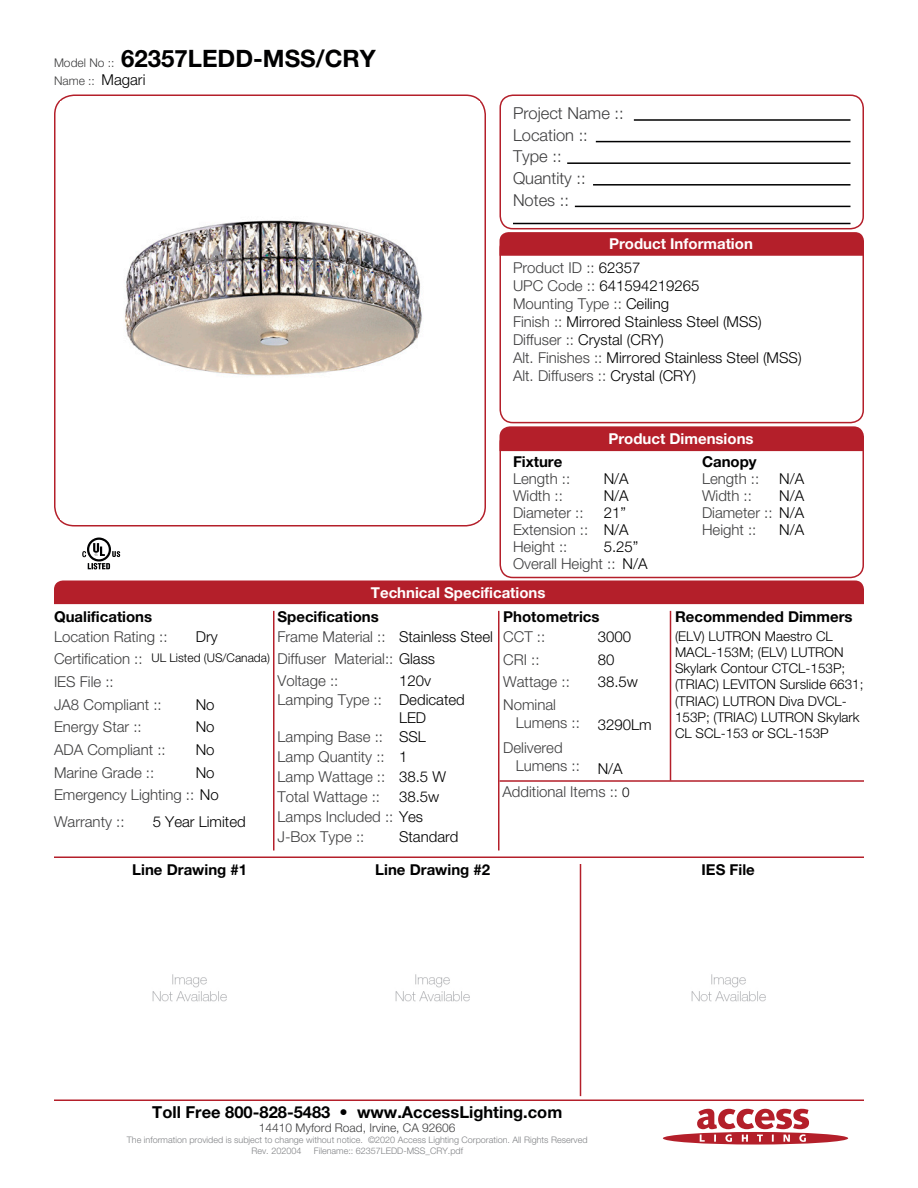
<style>
.page{position:relative;width:918px;height:1188px;background:#fff}
.page>*{position:absolute;margin:0;border:0;box-sizing:border-box;transform-origin:0 0}
.t1{font:700 24px "Helvetica Neue LT Std";color:#000001}
.Left_Justify{font:300 16.5px "Helvetica Neue LT Std";color:#3e3e3f}
.t2{font:700 16.5px "Helvetica Neue LT Std";color:#000001}
.Left_Justify-2{font:300 15px/18px "Helvetica Neue LT Std";color:#3e3e3f}
.Left_Justify-3{font:300 15px/18px "Helvetica Neue LT Std";color:#000001}
.Left_Justify-4{font:700 15px "Helvetica Neue LT Std";color:#000001}
.t3{font:700 15px "Helvetica Neue LT Std";color:#fff}
.Left_Justify-5{font:300 13.5px/16.2px "Helvetica Neue LT Std";color:#000001}
.t4{font:300 12px "Helvetica Neue LT Std";color:#3e3e3f}
.Left_Justify-6{font:300 12px "Helvetica Neue LT Std";color:#000001}
.t5{font:300 9px "Helvetica Neue LT Std";color:#808285}
.s1{font-weight:300;font-size:12px;color:#3e3e3f}
.s2{font-size:15px;color:#000001}
.s3{color:#000001}
.s4{color:#3e3e3f}
.s5{font-size:13.5px;color:#000001}
</style>
<div class="page">
<svg style="left:663px;top:1109px;width:185px;height:36px"></svg>
<div style="left:499px;top:94px;width:365px;height:135px;border:2px solid #b41f2a;border-radius:13px"></div>
<div style="left:499px;top:235px;width:365px;height:188px;border:2px solid #b41f2a;border-radius:13px"></div>
<div style="left:499px;top:430px;width:365px;height:148px;border:2px solid #b41f2a;border-radius:13px"></div>
<hr style="left:634px;top:119px;width:217px;height:2px;background:#000001">
<hr style="left:596px;top:141px;width:254px;height:1px;background:#000001">
<hr style="left:593px;top:184px;width:258px;height:2px;background:#000001">
<hr style="left:567px;top:162px;width:283px;height:2px;background:#000001">
<hr style="left:575px;top:206px;width:275px;height:1px;background:#000001">
<hr style="left:513px;top:223px;width:337px;height:1px;background:#000001">
<svg style="left:500px;top:232px;width:364px;height:24px;background:#b5232d"></svg>
<div style="left:500px;top:426px;width:364px;height:25px;background:#b41f2a"></div>
<div style="left:54px;top:580px;width:810px;height:24px;background:#b41f2a"></div>
<hr style="left:54px;top:856px;width:810px;height:2px;background:#b41f2a">
<hr style="left:54px;top:1100px;width:810px;height:1px;background:#b41f2a">
<hr style="left:670px;top:611px;width:1px;height:170px;background:#b41f2a">
<hr style="left:580px;top:864px;width:1px;height:232px;background:#b41f2a">
<hr style="left:498px;top:611px;width:2px;height:239px;background:#b41f2a">
<hr style="left:273px;top:611px;width:1px;height:239px;background:#b41f2a">
<div style="left:54px;top:94px;width:432px;height:432px;border:2px solid #b41f2a;border-radius:20px"></div>
<hr style="left:500px;top:780px;width:364px;height:2px;background:#b41f2a">
<img style="left:61px;top:220px;width:418px;height:300px">
<svg style="left:82px;top:538px;width:39px;height:32px"></svg>
<img style="left:152px;top:974px;width:75px;height:28px">
<img style="left:395px;top:974px;width:75px;height:28px">
<img style="left:691px;top:974px;width:75px;height:28px">
<p class="t1" style="left:54px;top:44px;width:323px"><span class="s1">Model No ::</span> 62357LEDD-MSS/CRY</p>
<p class="t4" style="left:54px;top:73px;width:93px">Name :: <span class="s2">Magari</span></p>
<p class="Left_Justify" style="left:513px;top:103px;width:112px">Project Name ::</p>
<p class="Left_Justify" style="left:513px;top:125px;width:76px">Location ::</p>
<p class="Left_Justify" style="left:513px;top:146px;width:50px">Type ::</p>
<p class="Left_Justify" style="left:513px;top:168px;width:74px">Quantity ::</p>
<p class="Left_Justify" style="left:513px;top:190px;width:57px">Notes ::</p>
<p class="t3" style="left:609px;top:235px;width:145px">Product Information</p>
<p class="Left_Justify-2" style="left:513px;top:259px;width:129px">Product ID :: <span class="s3">62357</span></p>
<p class="Left_Justify-3" style="left:513px;top:277px;width:188px"><span class="s4">UPC Code ::</span> 641594219265</p>
<p class="Left_Justify-2" style="left:513px;top:295px;width:158px">Mounting Type :: <span class="s3">Ceiling</span></p>
<p class="Left_Justify-3" style="left:513px;top:313px;width:250px"><span class="s4">Finish ::</span> Mirrored Stainless Steel (MSS)</p>
<p class="Left_Justify-3" style="left:513px;top:331px;width:152px"><span class="s4">Diffuser ::</span> Crystal (CRY)</p>
<p class="Left_Justify-3" style="left:513px;top:349px;width:290px"><span class="s4">Alt. Finishes ::</span> Mirrored Stainless Steel (MSS)</p>
<p class="Left_Justify-2" style="left:513px;top:367px;width:185px">Alt. Diffusers :: <span class="s3">Crystal (CRY)</span></p>
<p class="t3" style="left:608px;top:429px;width:147px">Product Dimensions</p>
<p class="Left_Justify-4" style="left:513px;top:453px;width:51px">Fixture</p>
<p class="Left_Justify-4" style="left:702px;top:453px;width:56px">Canopy</p>
<p class="Left_Justify-2" style="left:513px;top:470px;width:59px">Length ::</p>
<p class="Left_Justify-3" style="left:604px;top:470px;width:27px">N/A</p>
<p class="Left_Justify-2" style="left:702px;top:470px;width:59px">Length ::</p>
<p class="Left_Justify-3" style="left:779px;top:470px;width:27px">N/A</p>
<p class="Left_Justify-2" style="left:513px;top:487px;width:51px">Width ::</p>
<p class="Left_Justify-2" style="left:513px;top:537px;width:56px">Height ::</p>
<p class="Left_Justify-3" style="left:604px;top:487px;width:27px">N/A</p>
<p class="Left_Justify-3" style="left:604px;top:537px;width:36px">5.25”</p>
<p class="Left_Justify-3" style="left:779px;top:487px;width:27px">N/A</p>
<p class="Left_Justify-2" style="left:702px;top:487px;width:51px">Width ::</p>
<p class="Left_Justify-3" style="left:604px;top:503px;width:24px">21”</p>
<p class="Left_Justify-2" style="left:702px;top:503px;width:104px">Diameter :: <span class="s3">N/A</span></p>
<p class="Left_Justify-3" style="left:604px;top:520px;width:27px">N/A</p>
<p class="Left_Justify-3" style="left:779px;top:520px;width:27px">N/A</p>
<p class="Left_Justify-2" style="left:513px;top:503px;width:72px">Diameter ::</p>
<p class="Left_Justify-2" style="left:513px;top:520px;width:77px">Extension ::</p>
<p class="Left_Justify-2" style="left:702px;top:520px;width:56px">Height ::</p>
<p class="Left_Justify-2" style="left:513px;top:554px;width:104px">Overall Height ::</p>
<p class="Left_Justify-3" style="left:622px;top:554px;width:27px">N/A</p>
<p class="t3" style="left:371px;top:583px;width:176px">Technical Specifications</p>
<p class="Left_Justify-4" style="left:54px;top:607px;width:100px">Qualifications</p>
<p class="Left_Justify-4" style="left:503px;top:607px;width:98px">Photometrics</p>
<p class="Left_Justify-4" style="left:675px;top:607px;width:179px">Recommended Dimmers</p>
<p class="Left_Justify-4" style="left:278px;top:607px;width:103px">Specifications</p>
<p class="Left_Justify-3" style="left:399px;top:627px;width:95px">Stainless Steel</p>
<p class="Left_Justify-3" style="left:399px;top:671px;width:33px">120v</p>
<p class="Left_Justify-3" style="left:196px;top:627px;width:23px">Dry</p>
<p class="Left_Justify-3" style="left:598px;top:627px;width:35px">3000</p>
<p class="Left_Justify-5" style="left:675px;top:628px;width:190px">(ELV) LUTRON Maestro CL<br>MACL-153M; (ELV) LUTRON<br>Skylark Contour CTCL-153P; (TRIAC) LEVITON Surslide 6631; (TRIAC) LUTRON Diva DVCL-<br>153P; (TRIAC) LUTRON Skylark<br>CL SCL-153 or SCL-153P</p>
<p class="Left_Justify-2" style="left:54px;top:627px;width:115px">Location Rating ::</p>
<p class="Left_Justify-2" style="left:503px;top:627px;width:43px">CCT ::</p>
<p class="Left_Justify-2" style="left:503px;top:650px;width:38px">CRI ::</p>
<p class="Left_Justify-2" style="left:503px;top:673px;width:68px">Wattage ::</p>
<p class="Left_Justify-2" style="left:516px;top:695px;width:66px;text-indent:-13px">Nominal<br>Lumens ::</p>
<p class="Left_Justify-2" style="left:516px;top:738px;width:66px;text-indent:-13px">Delivered<br>Lumens ::</p>
<p class="Left_Justify-2" style="left:278px;top:627px;width:110px">Frame Material ::</p>
<p class="Left_Justify-2" style="left:278px;top:671px;width:62px">Voltage ::</p>
<p class="Left_Justify-2" style="left:54px;top:650px;width:90px">Certification ::</p>
<p class="Left_Justify-2" style="left:54px;top:695px;width:109px">JA8 Compliant ::</p>
<p class="Left_Justify-2" style="left:278px;top:650px;width:159px">Diffuser Material:: <span class="s3">Glass</span></p>
<p class="Left_Justify-2" style="left:278px;top:691px;width:106px">Lamping Type ::</p>
<p class="Left_Justify-2" style="left:278px;top:727px;width:107px">Lamping Base ::</p>
<p class="Left_Justify-2" style="left:278px;top:747px;width:109px">Lamp Quantity ::</p>
<p class="Left_Justify-2" style="left:278px;top:767px;width:109px">Lamp Wattage ::</p>
<p class="Left_Justify-2" style="left:278px;top:787px;width:104px">Total Wattage ::</p>
<p class="Left_Justify-2" style="left:278px;top:808px;width:147px">Lamps Included :: <span class="s3">Yes</span></p>
<p class="Left_Justify-2" style="left:278px;top:828px;width:88px">J-Box Type ::</p>
<p class="Left_Justify-6" style="left:152px;top:651px;width:120px">UL Listed (US/Canada)</p>
<p class="Left_Justify-3" style="left:196px;top:695px;width:20px">No</p>
<p class="Left_Justify-3" style="left:196px;top:718px;width:20px">No</p>
<p class="Left_Justify-3" style="left:196px;top:740px;width:20px">No</p>
<p class="Left_Justify-3" style="left:196px;top:763px;width:20px">No</p>
<p class="Left_Justify-3" style="left:598px;top:650px;width:18px">80</p>
<p class="Left_Justify-3" style="left:598px;top:673px;width:42px">38.5w</p>
<p class="Left_Justify-3" style="left:598px;top:716px;width:55px">3290Lm</p>
<p class="Left_Justify-3" style="left:598px;top:759px;width:27px">N/A</p>
<p class="Left_Justify-2" style="left:54px;top:673px;width:61px">IES File ::</p>
<p class="Left_Justify-2" style="left:54px;top:718px;width:89px">Energy Star ::</p>
<p class="Left_Justify-2" style="left:54px;top:740px;width:113px">ADA Compliant ::</p>
<p class="Left_Justify-2" style="left:54px;top:763px;width:102px">Marine Grade ::</p>
<p class="Left_Justify-2" style="left:54px;top:786px;width:166px">Emergency Lighting :: <span class="s3">No</span></p>
<p class="Left_Justify-3" style="left:399px;top:691px;width:67px">Dedicated<br>LED</p>
<p class="Left_Justify-3" style="left:399px;top:727px;width:28px">SSL</p>
<p class="Left_Justify-3" style="left:399px;top:747px;width:10px">1</p>
<p class="Left_Justify-3" style="left:399px;top:767px;width:48px">38.5 W</p>
<p class="Left_Justify-3" style="left:399px;top:787px;width:42px">38.5w</p>
<p class="Left_Justify-2" style="left:502px;top:782px;width:129px">Additional Items :: <span class="s5">0</span></p>
<p class="Left_Justify-2" style="left:54px;top:813px;width:72px">Warranty ::</p>
<p class="Left_Justify-3" style="left:153px;top:813px;width:95px">5 Year Limited</p>
<p class="Left_Justify-3" style="left:399px;top:828px;width:61px">Standard</p>
<p class="Left_Justify-4" style="left:132px;top:860px;width:116px">Line Drawing #1</p>
<p class="Left_Justify-4" style="left:375px;top:860px;width:116px">Line Drawing #2</p>
<p class="Left_Justify-4" style="left:702px;top:860px;width:55px">IES File</p>
<p class="t2" style="left:152px;top:1101px;width:412px">Toll Free 800-828-5483 • www.AccessLighting.com</p>
<p class="t4" style="left:259px;top:1120px;width:198px">14410 Myford Road, Irvine, CA 92606</p>
<p class="t5" style="left:127px;top:1134px;width:462px">The information provided is subject to change without notice. ©2020 Access Lighting Corporation. All Rights Reserved</p>
<p class="t5" style="left:251px;top:1145px;width:51px">Rev. 202004</p>
<p class="t5" style="left:314px;top:1145px;width:151px">Filename:: 62357LEDD-MSS_CRY.pdf</p>
</div>
